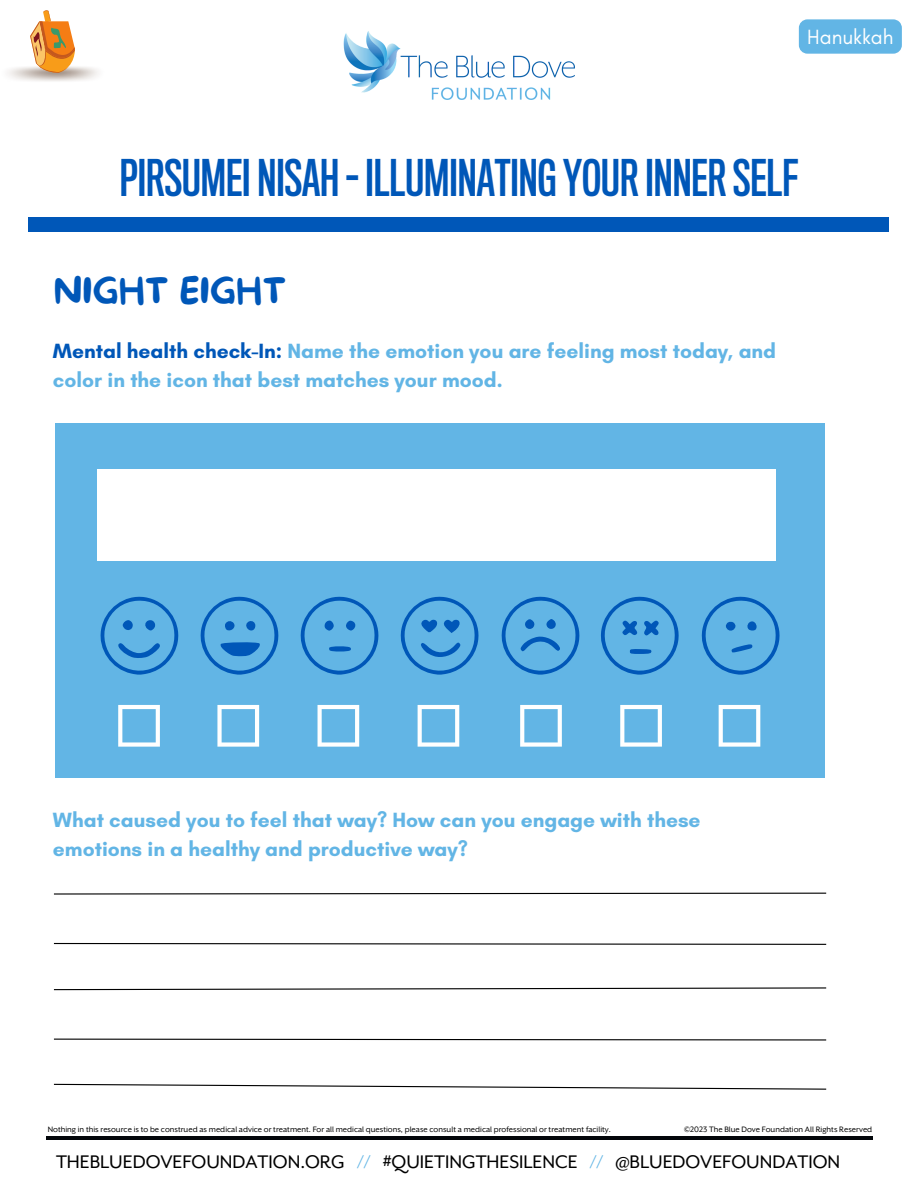
<style>
.page{position:relative;width:918px;height:1188px;background:#fff}
.page>*{position:absolute;margin:0;border:0;box-sizing:border-box;transform-origin:0 0}
.t1{font:46.5px "Titling Gothic FB Comp Standard";color:#0057b8}
.t2{font:36px "More Sugar";color:#0057b8}
.t3{font:700 21px/29.2px "Glacial Indifference";color:#62b5e5}
.t4{font:21px "Mr Eaves XL San OT";color:#000}
.t5{font:21px "Glacial Indifference";color:#fff}
.t6{font:9px "Mr Eaves XL San OT";color:#000}
.s1{color:#0057b8}
.s2{color:#62b5e5}
</style>
<div class="page">
<div style="left:29px;top:218px;width:860px;height:13px;background:#0057b8"></div>
<img style="left:344px;top:31px;width:231px;height:68px">
<svg style="left:30px;top:10px;width:46px;height:63px"></svg>
<hr style="left:46px;top:1137px;width:826px;height:3px;background:#03060a">
<svg style="left:799px;top:19px;width:103px;height:35px"></svg>
<div style="left:55px;top:423px;width:770px;height:354px;background:#62b5e5"></div>
<div style="left:97px;top:469px;width:678px;height:92px;background:#fff"></div>
<svg style="left:100px;top:596px;width:680px;height:79px"></svg>
<svg style="left:118px;top:705px;width:642px;height:42px"></svg>
<svg style="left:54px;top:892px;width:773px;height:3px"></svg>
<svg style="left:53px;top:987px;width:774px;height:4px"></svg>
<svg style="left:53px;top:942px;width:774px;height:3px"></svg>
<svg style="left:53px;top:1038px;width:774px;height:3px"></svg>
<svg style="left:53px;top:1083px;width:774px;height:7px"></svg>
<p class="t5" style="left:807px;top:24px;width:88px">Hanukkah</p>
<p class="t1" style="left:120px;top:158px;width:680px">PIRSUMEI NISAH - ILLUMINATING YOURINNERSELF</p>
<p class="t2" style="left:54px;top:271px;width:234px">NIGHT EIGHT</p>
<p class="t3" style="left:53px;top:336px;width:725px"><span class="s1">Mental health check-In:</span> Name the emotion you are feeling most today, and color in the icon that best matches your mood.</p>
<p class="t3" style="left:53px;top:805px;width:649px">What caused you to feel that way? How can you engage with these emotions in a healthy and productive way?</p>
<p class="t6" style="left:48px;top:1125px;width:565px">Nothing in this resource is to be construed as medical advice or treatment. For all medical questions, please consult a medical professional or treatment facility.</p>
<p class="t6" style="left:684px;top:1125px;width:190px">©2023 The Blue Dove Foundation All Rights Reserved</p>
<p class="t4" style="left:56px;top:1151px;width:786px">THEBLUEDOVEFOUNDATION.ORG <span class="s2">//</span> #QUIETINGTHESILENCE <span class="s2">//</span> @BLUEDOVEFOUNDATION</p>
</div>
